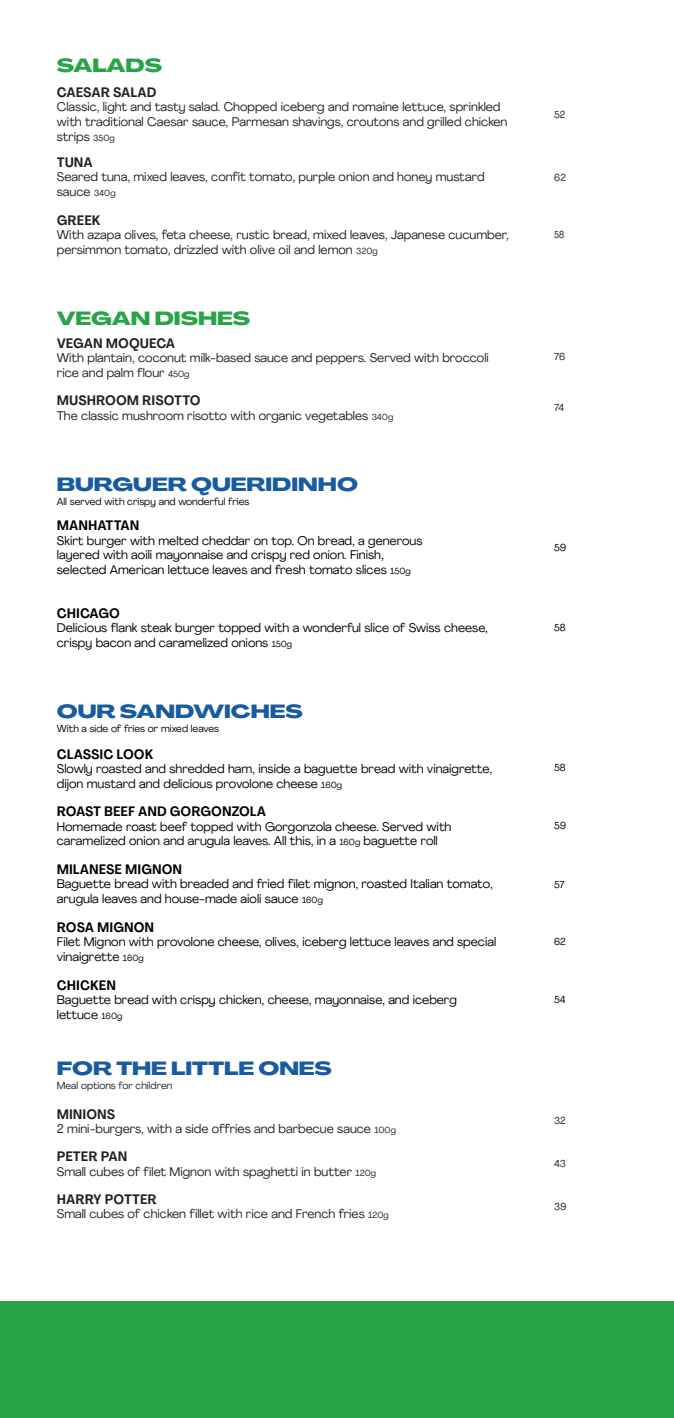
<style>
.page{position:relative;width:674px;height:1418px;background:#fff}
.page>*{position:absolute;margin:0;border:0;box-sizing:border-box;transform-origin:0 0}
.t1{font:800 18.75px "Agrandir Grand";color:#185ba3}
.t2{font:800 18.75px "Agrandir Grand";color:#28a448}
.t3{font:700 13.5px "Agrandir Text";color:#000001}
.t4{font:700 13.5px "Agrandir Text";color:#231f20}
.t5{font:12.38px/14.9px "Agrandir";color:#000001}
.t6{font:12.38px/14.9px "Agrandir";color:#231f20}
.t7{font:10px "Agrandir";color:#000001}
.t8{font:10px "Agrandir";color:#231f20}
.t9{font:10px "Agrandir";color:#231f20;scale:.88 1}
.s1{font-size:8.75px}
</style>
<div class="page">
<div style="left:0;top:1300px;width:673px;height:117px;background:#28a448"></div>
<h1 class="t2" style="left:57px;top:54px;width:107px">SALADS</h1>
<p class="t4" style="left:57px;top:84px;width:101px">CAESAR SALAD</p>
<p class="t6" style="left:57px;top:99px;width:452px">Classic, light and tasty salad. Chopped iceberg and romaine lettuce, sprinkled with traditional Caesar sauce, Parmesan shavings, croutons and grilled chicken strips <span class="s1">350g</span></p>
<p class="t8" style="left:554px;top:108px;width:13px">52</p>
<p class="t4" style="left:57px;top:154px;width:38px">TUNA</p>
<p class="t6" style="left:57px;top:169px;width:429px">Seared tuna, mixed leaves, confit tomato, purple onion and honey mustard sauce <span class="s1">340g</span></p>
<p class="t4" style="left:57px;top:212px;width:45px">GREEK</p>
<p class="t6" style="left:57px;top:227px;width:453px">With azapa olives, feta cheese, rustic bread, mixed leaves, Japanese cucumber, persimmon tomato, drizzled with olive oil and lemon <span class="s1">320g</span></p>
<p class="t8" style="left:554px;top:171px;width:13px">62</p>
<p class="t9" style="left:554px;top:229px;width:13px">58</p>
<h1 class="t2" style="left:57px;top:307px;width:195px">VEGAN DISHES</h1>
<p class="t4" style="left:57px;top:334px;width:120px">VEGAN MOQUECA</p>
<p class="t6" style="left:57px;top:350px;width:433px">With plantain, coconut milk-based sauce and peppers. Served with broccoli rice and palm flour <span class="s1">450g</span></p>
<p class="t8" style="left:554px;top:350px;width:12px">76</p>
<p class="t4" style="left:57px;top:392px;width:145px">MUSHROOM RISOTTO</p>
<p class="t8" style="left:554px;top:401px;width:12px">74</p>
<p class="t6" style="left:57px;top:407px;width:338px">The classic mushroom risotto with organic vegetables <span class="s1">340g</span></p>
<h1 class="t1" style="left:57px;top:472px;width:302px">BURGUER QUERIDINHO</h1>
<p class="t7" style="left:57px;top:495px;width:194px">All served with crispy and wonderful fries</p>
<p class="t3" style="left:57px;top:517px;width:84px">MANHATTAN</p>
<p class="t5" style="left:57px;top:532px;width:367px">Skirt burger with melted cheddar on top. On bread, a generous layered with aoili mayonnaise and crispy red onion. Finish, selected American lettuce leaves and fresh tomato slices <span class="s1">150g</span></p>
<p class="t7" style="left:554px;top:541px;width:13px">59</p>
<p class="t3" style="left:57px;top:604px;width:65px">CHICAGO</p>
<p class="t5" style="left:57px;top:620px;width:432px">Delicious flank steak burger topped with a wonderful slice of Swiss cheese, crispy bacon and caramelized onions <span class="s1">150g</span></p>
<p class="t7" style="left:554px;top:621px;width:13px">58</p>
<h1 class="t1" style="left:57px;top:699px;width:247px">OUR SANDWICHES</h1>
<p class="t7" style="left:57px;top:722px;width:164px">With a side of fries or mixed leaves</p>
<p class="t3" style="left:57px;top:745px;width:98px">CLASSIC LOOK</p>
<p class="t5" style="left:57px;top:761px;width:436px">Slowly roasted and shredded ham, inside a baguette bread with vinaigrette, dijon mustard and delicious provolone cheese <span class="s1">160g</span></p>
<p class="t7" style="left:554px;top:761px;width:13px">58</p>
<p class="t3" style="left:57px;top:803px;width:211px">ROAST BEEF AND GORGONZOLA</p>
<p class="t5" style="left:57px;top:818px;width:396px">Homemade roast beef topped with Gorgonzola cheese. Served with caramelized onion and arugula leaves. All this, in a <span class="s1">160g</span> baguette roll</p>
<p class="t7" style="left:554px;top:819px;width:13px">59</p>
<p class="t3" style="left:57px;top:861px;width:127px">MILANESE MIGNON</p>
<p class="t5" style="left:57px;top:876px;width:437px">Baguette bread with breaded and fried filet mignon, roasted Italian tomato, arugula leaves and house-made aioli sauce <span class="s1">160g</span></p>
<p class="t7" style="left:554px;top:877px;width:12px">57</p>
<p class="t3" style="left:57px;top:918px;width:99px">ROSA MIGNON</p>
<p class="t5" style="left:57px;top:934px;width:440px">Filet Mignon with provolone cheese, olives, iceberg lettuce leaves and special vinaigrette <span class="s1">160g</span></p>
<p class="t7" style="left:554px;top:935px;width:13px">62</p>
<p class="t3" style="left:57px;top:976px;width:61px">CHICKEN</p>
<p class="t5" style="left:57px;top:992px;width:401px">Baguette bread with crispy chicken, cheese, mayonnaise, and iceberg lettuce <span class="s1">160g</span></p>
<p class="t7" style="left:554px;top:993px;width:13px">54</p>
<h1 class="t1" style="left:57px;top:1056px;width:276px">FOR THE LITTLE ONES</h1>
<p class="t8" style="left:57px;top:1079px;width:117px">Meal options for children</p>
<p class="t4" style="left:57px;top:1105px;width:60px">MINIONS</p>
<p class="t6" style="left:57px;top:1120px;width:340px">2 mini-burgers, with a side offries and barbecue sauce <span class="s1">100g</span></p>
<p class="t4" style="left:57px;top:1148px;width:72px">PETER PAN</p>
<p class="t6" style="left:57px;top:1163px;width:321px">Small cubes of filet Mignon with spaghetti in butter <span class="s1">120g</span></p>
<p class="t4" style="left:57px;top:1191px;width:102px">HARRY POTTER</p>
<p class="t6" style="left:57px;top:1206px;width:333px">Small cubes of chicken fillet with rice and French fries <span class="s1">120g</span></p>
<p class="t8" style="left:554px;top:1114px;width:13px">32</p>
<p class="t8" style="left:554px;top:1157px;width:13px">43</p>
<p class="t8" style="left:554px;top:1200px;width:14px">39</p>
</div>
